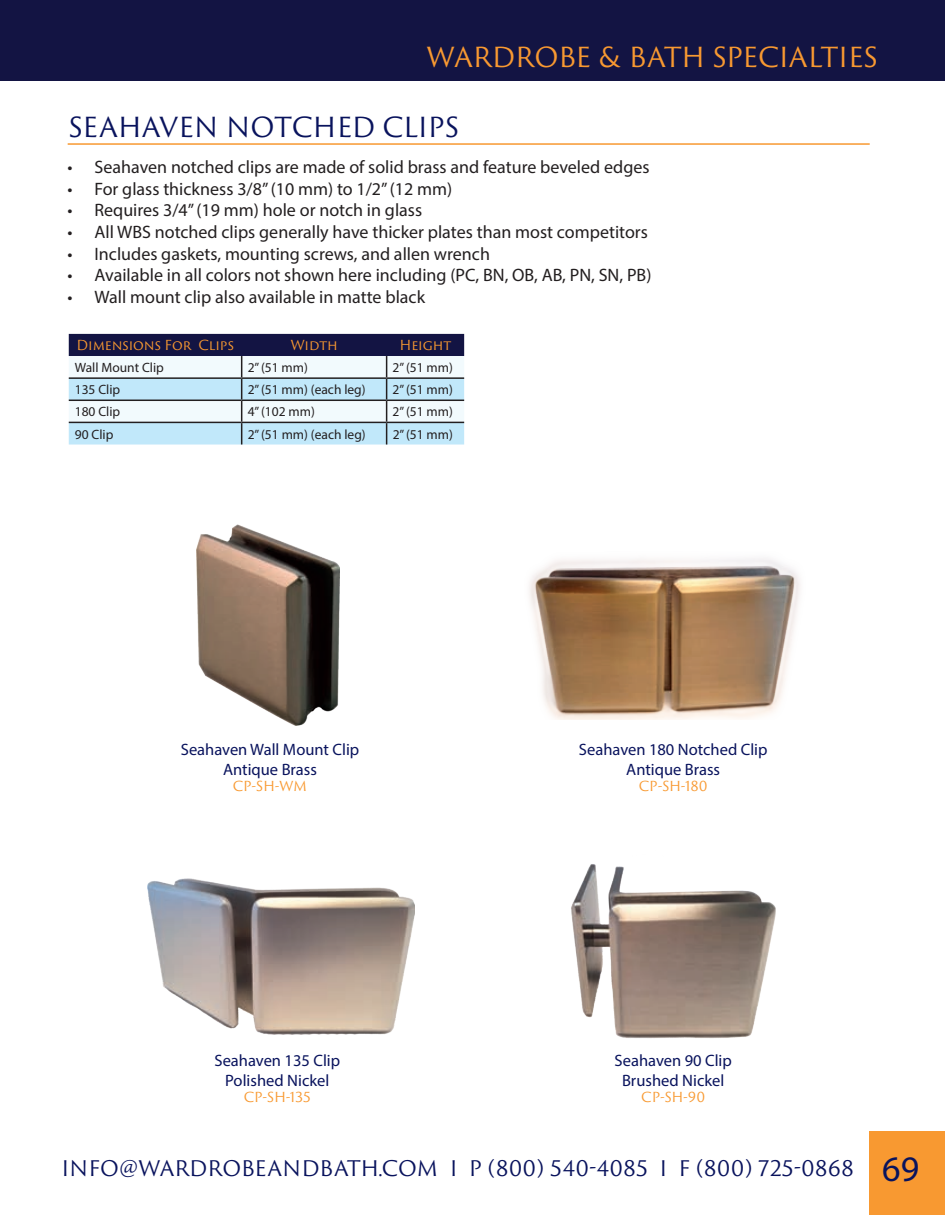
<style>
.page{position:relative;width:945px;height:1215px;background:#fff}
.page>*{position:absolute;margin:0;border:0;box-sizing:border-box;transform-origin:0 0}
.t1{font:27px "Trajan Sans Pro";letter-spacing:-.01em;color:#f89931}
.t2{font:27px "Trajan Sans Pro";letter-spacing:-.005em;color:#09135d}
.t3{font:21px "Trajan Sans Pro";color:#09135d}
.t4{font:18px "Myriad Pro";color:#231f20}
.t5{font:16.5px/19.8px "Myriad Pro";color:#09135d;text-align:center}
.t6{font:13.5px "Myriad Pro";color:#231f20}
.t7{font:13.5px "Trajan Sans Pro";letter-spacing:-.005em;color:#f89931}
.s1{font-family:"Myriad Pro";font-size:36px}
</style>
<div class="page">
<div style="left:14px;top:0;width:931px;height:80px;background:#131443"></div>
<div style="left:0;top:0;width:14px;height:80px;background:#131443"></div>
<hr style="left:68px;top:143px;width:802px;height:2px;background:#f89931">
<div style="left:869px;top:1131px;width:76px;height:84px;background:#f89931"></div>
<img style="left:529px;top:558px;width:271px;height:161px">
<svg style="left:69px;top:334px;width:395px;height:111px"></svg>
<img style="left:197px;top:525px;width:143px;height:201px">
<img style="left:571px;top:864px;width:205px;height:174px">
<img style="left:147px;top:878px;width:267px;height:157px">
<h1 class="t1" style="left:426px;top:38px;width:453px">WARDROBE &amp; BATH SPECIALTIES</h1>
<h1 class="t2" style="left:69px;top:108px;width:392px">SEAHAVEN NOTCHED CLIPS</h1>
<p class="t4" style="left:68px;top:156px;width:584px">• Seahaven notched clips are made of solid brass and feature beveled edges</p>
<p class="t4" style="left:68px;top:178px;width:386px">• For glass thickness 3/8” (10 mm) to 1/2” (12 mm)</p>
<p class="t4" style="left:68px;top:199px;width:356px">• Requires 3/4” (19 mm) hole or notch in glass</p>
<p class="t4" style="left:68px;top:221px;width:582px">• All WBS notched clips generally have thicker plates than most competitors</p>
<p class="t4" style="left:68px;top:243px;width:424px">• Includes gaskets, mounting screws, and allen wrench</p>
<p class="t4" style="left:68px;top:264px;width:585px">• Available in all colors not shown here including (PC, BN, OB, AB, PN, SN, PB)</p>
<p class="t4" style="left:68px;top:286px;width:359px">• Wall mount clip also available in matte black</p>
<p class="t7" style="left:77px;top:336px;width:159px">Dimensions For Clips</p>
<p class="t7" style="left:290px;top:336px;width:49px">Width</p>
<p class="t7" style="left:400px;top:336px;width:53px">Height</p>
<p class="t6" style="left:75px;top:359px;width:91px">Wall Mount Clip</p>
<p class="t6" style="left:248px;top:359px;width:62px">2” (51 mm)</p>
<p class="t6" style="left:393px;top:359px;width:62px">2” (51 mm)</p>
<p class="t6" style="left:75px;top:381px;width:47px">135 Clip</p>
<p class="t6" style="left:248px;top:381px;width:120px">2” (51 mm) (each leg)</p>
<p class="t6" style="left:393px;top:381px;width:62px">2” (51 mm)</p>
<p class="t6" style="left:75px;top:404px;width:47px">180 Clip</p>
<p class="t6" style="left:248px;top:404px;width:69px">4” (102 mm)</p>
<p class="t6" style="left:393px;top:404px;width:62px">2” (51 mm)</p>
<p class="t6" style="left:75px;top:426px;width:40px">90 Clip</p>
<p class="t6" style="left:248px;top:426px;width:120px">2” (51 mm) (each leg)</p>
<p class="t6" style="left:393px;top:426px;width:62px">2” (51 mm)</p>
<p class="t5" style="left:181px;top:740px;width:180px">Seahaven Wall Mount Clip<br>Antique Brass</p>
<p class="t7" style="left:233px;top:777px;width:76px">CP-SH-WM</p>
<p class="t5" style="left:214px;top:1051px;width:127px">Seahaven 135 Clip<br>Polished Nickel</p>
<p class="t7" style="left:244px;top:1088px;width:69px">CP-SH-135</p>
<p class="t5" style="left:579px;top:740px;width:190px">Seahaven 180 Notched Clip<br>Antique Brass</p>
<p class="t7" style="left:639px;top:777px;width:70px">CP-SH-180</p>
<p class="t5" style="left:615px;top:1051px;width:119px">Seahaven 90 Clip<br>Brushed Nickel</p>
<p class="t7" style="left:641px;top:1088px;width:65px">CP-SH-90</p>
<p class="t3" style="left:61px;top:1153px;width:859px">INFO@WARDROBEANDBATH.COM I P (800) 540-4085 I F (800) 725-0868 <span class="s1">69</span></p>
</div>
